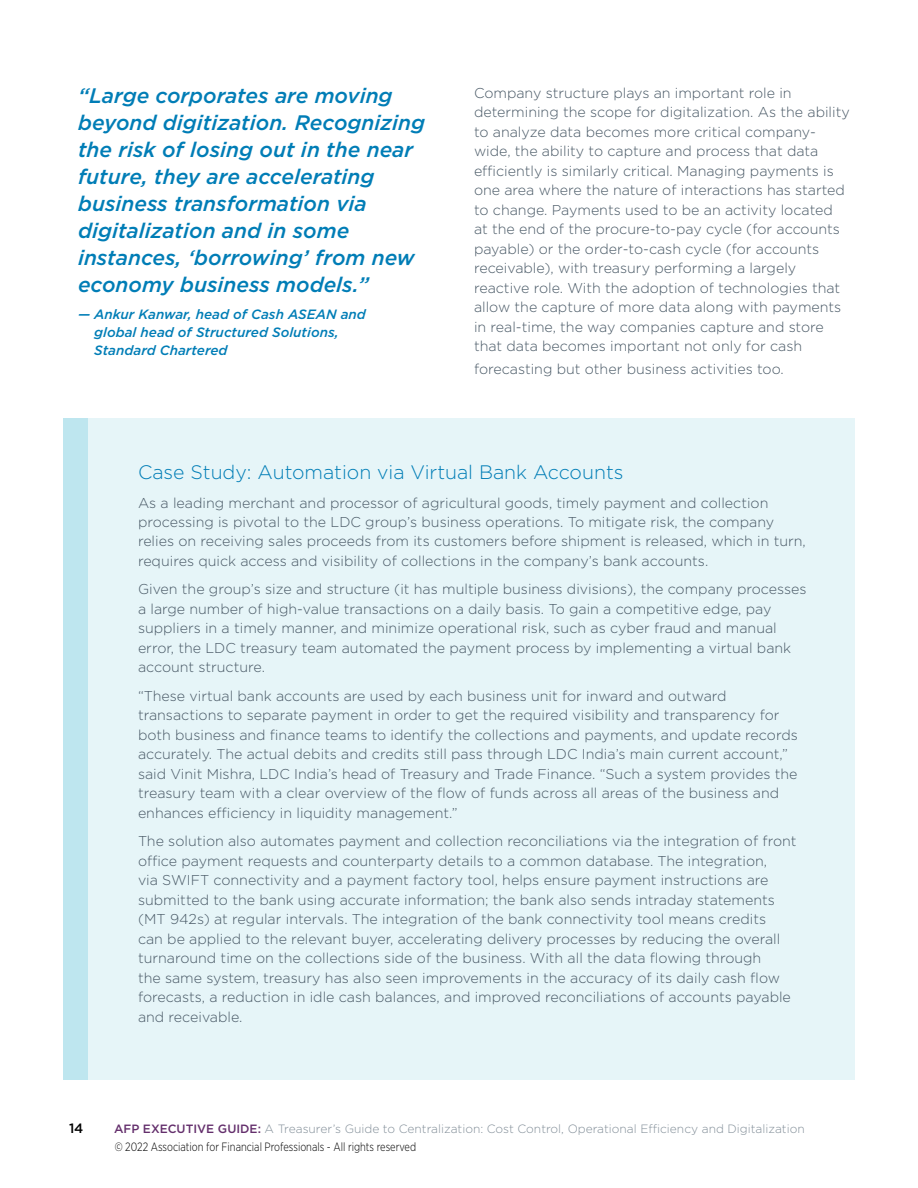
<style>
.page{position:relative;width:918px;height:1188px;background:#fff}
.page>*{position:absolute;margin:0;border:0;box-sizing:border-box;transform-origin:0 0}
.t1{font:italic 500 21px/27px "Gotham";color:#007db6}
.t2{font:300 19.5px "Gotham";color:#007db6}
.t3{font:300 14.25px/19.5px "Gotham";color:#485865}
.t4{font:italic 500 13.5px/18px "Gotham";color:#007db6}
.t5{font:500 13.5px "Gotham";color:#000}
.t6{font:300 12px "Gotham";color:#828e98}
.t7{font:300 12px "Gotham Narrow";color:#000;scale:.9 1}
.s1{font-weight:500;color:#642f6c}
</style>
<div class="page">
<div style="left:63px;top:418px;width:792px;height:662px;background:#e6f5f8"></div>
<div style="left:63px;top:418px;width:25px;height:662px;background:#bee6ef"></div>
<p class="t1" style="left:78px;top:82px;width:349px">“Large corporates are moving beyond digitization. Recognizing the risk of losing out in the near future, they are accelerating business transformation via digitalization and in some instances, ‘borrowing’ from new economy business models.”</p>
<p class="t4" style="left:94px;top:305px;width:273px;text-indent:-16px">— Ankur Kanwar, head of Cash ASEAN and global head of Structured Solutions,<br>Standard Chartered</p>
<p class="t3" style="left:474px;top:83px;width:377px">Company structure plays an important role in determining the scope for digitalization. As the ability to analyze data becomes more critical company&shy;wide, the ability to capture and process that data efficiently is similarly critical. Managing payments is one area where the nature of interactions has started to change. Payments used to be an activity located at the end of the procure-to-pay cycle (for accounts payable) or the order-to-cash cycle (for accounts receivable), with treasury performing a largely reactive role. With the adoption of technologies that allow the capture of more data along with payments in real-time, the way companies capture and store that data becomes important not only for cash</p>
<p class="t3" style="left:474px;top:359px;width:311px">forecasting but other business activities too.</p>
<h2 class="t2" style="left:138px;top:460px;width:487px">Case Study: Automation via Virtual Bank Accounts</h2>
<p class="t3" style="left:138px;top:492px;width:669px">As a leading merchant and processor of agricultural goods, timely payment and collection processing is pivotal to the LDC group’s business operations. To mitigate risk, the company relies on receiving sales proceeds from its customers before shipment is released, which in turn, requires quick access and visibility of collections in the company’s bank accounts.</p>
<p class="t3" style="left:138px;top:579px;width:670px">Given the group’s size and structure (it has multiple business divisions), the company processes a large number of high-value transactions on a daily basis. To gain a competitive edge, pay suppliers in a timely manner, and minimize operational risk, such as cyber fraud and manual error, the LDC treasury team automated the payment process by implementing a virtual bank account structure.</p>
<p class="t3" style="left:138px;top:686px;width:661px">“These virtual bank accounts are used by each business unit for inward and outward transactions to separate payment in order to get the required visibility and transparency for both business and finance teams to identify the collections and payments, and update records accurately. The actual debits and credits still pass through LDC India’s main current account,” said Vinit Mishra, LDC India’s head of Treasury and Trade Finance. “Such a system provides the treasury team with a clear overview of the flow of funds across all areas of the business and enhances efficiency in liquidity management.”</p>
<p class="t3" style="left:138px;top:831px;width:660px">The solution also automates payment and collection reconciliations via the integration of front office payment requests and counterparty details to a common database. The integration,<br>via SWIFT connectivity and a payment factory tool, helps ensure payment instructions are submitted to the bank using accurate information; the bank also sends intraday statements (MT 942s) at regular intervals. The integration of the bank connectivity tool means credits<br>can be applied to the relevant buyer, accelerating delivery processes by reducing the overall turnaround time on the collections side of the business. With all the data flowing through<br>the same system, treasury has also seen improvements in the accuracy of its daily cash flow forecasts, a reduction in idle cash balances, and improved reconciliations of accounts payable and receivable.</p>
<p class="t5" style="left:69px;top:1119px;width:16px">14</p>
<p class="t6" style="left:114px;top:1121px;width:692px"><span class="s1">AFP EXECUTIVE GUIDE:</span> A Treasurer’s Guide to Centralization: Cost Control, Operational Efficiency and Digitalization</p>
<p class="t7" style="left:115px;top:1139px;width:336px">© 2022 Association for Financial Professionals - All rights reserved</p>
</div>
